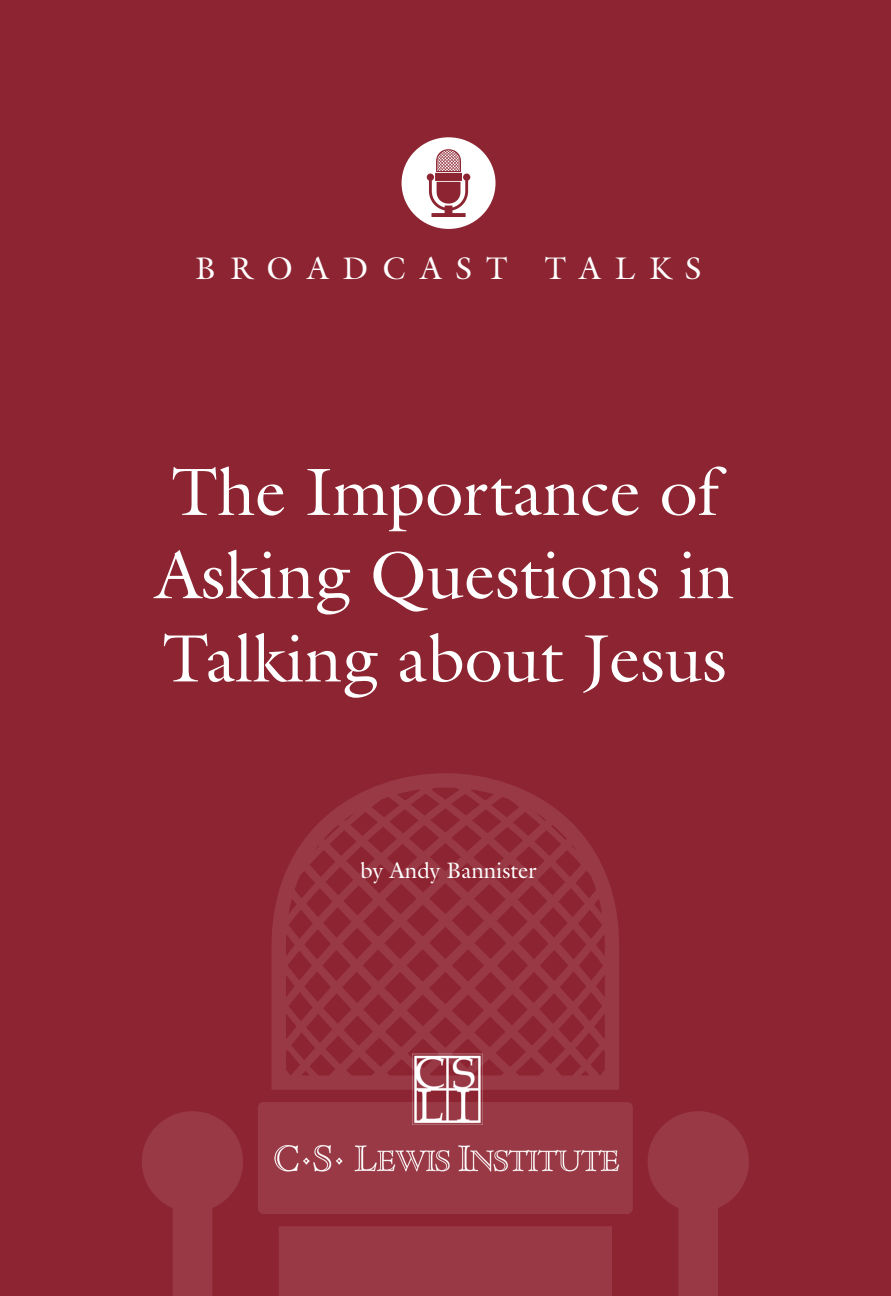
<style>
.page{position:relative;width:891px;height:1296px;background:#8d2431}
.page>*{position:absolute;margin:0;border:0;box-sizing:border-box;transform-origin:0 0}
.galliardBody{font:67.5px/83.2px "Galliard";color:#fff}
.Bodytext{font:31.5px "Galliard";letter-spacing:.45em;color:#fff}
.Bodytext-2{font:22.5px "Galliard";color:#fff}
</style>
<div class="page">
<div style="left:258px;top:1102px;width:375px;height:112px;background:#983945;border-radius:6px"></div>
<svg style="left:142px;top:1111px;width:607px;height:185px;fill:#983945"></svg>
<svg style="left:272px;top:773px;width:347px;height:317px;fill:#94323e"></svg>
<img style="left:411px;top:1054px;width:72px;height:72px">
<div style="left:402px;top:137px;width:94px;height:92px;background:#fff;border-radius:50%"></div>
<svg style="left:427px;top:149px;width:43px;height:68px"></svg>
<img style="left:270px;top:1140px;width:352px;height:36px">
<p class="Bodytext" style="left:195px;top:249px;width:508px">BROADCAST TALKS</p>
<p class="galliardBody" style="left:155px;top:449px;width:581px">The Importance of<br>Asking Questions in<br>Talking about Jesus</p>
<p class="Bodytext-2" style="left:360px;top:856px;width:178px">by Andy Bannister</p>
</div>
